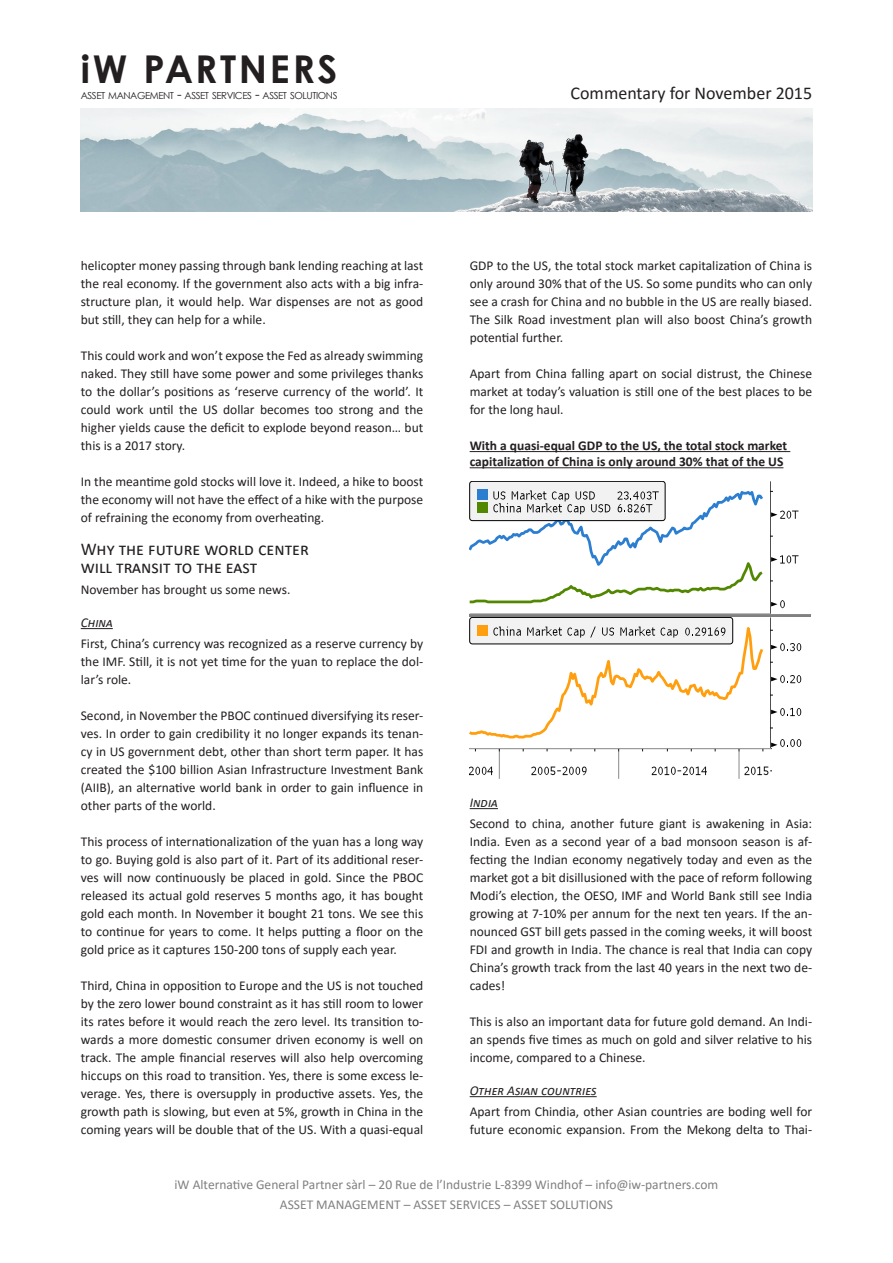
<style>
.page{position:relative;width:893px;height:1263px;background:#fff}
.page>*{position:absolute;margin:0;border:0;box-sizing:border-box;transform-origin:0 0}
.t1{font:700 38.4px "Century Gothic";letter-spacing:.065em;color:#231f20}
.t2{font:18px/18px "Calibri";color:#231f20}
.t3{font:13.5px/18px "Calibri";color:#231f20;text-align:justify}
.t4{font:13.5px/20.4px "Calibri";color:#808080;text-align:center}
.Chart_title{font:700 13.5px/16.2px "Calibri";color:#231f20}
.t5{font:italic 13.5px "Calibri";color:#231f20}
.t6{font:9.75px "Century Gothic";letter-spacing:-.045em;color:#231f20}
.s1{font-style:inherit}
.s2{font-size:13.8px}
</style>
<div class="page">
<img style="left:81px;top:108px;width:731px;height:103px">
<svg style="left:470px;top:808px;width:28px;height:1px"></svg>
<hr style="left:470px;top:1096px;width:127px;height:1px;background:#231f20">
<hr style="left:81px;top:628px;width:32px;height:1px;background:#231f20">
<div style="left:470px;top:481px;width:195px;height:40px;background:#f2f2f2;border-radius:3px"></div>
<div style="left:470px;top:481px;width:196px;height:40px;border:1px solid #000;border-radius:3px"></div>
<hr style="left:470px;top:614px;width:341px;height:3px;background:#808080">
<hr style="left:470px;top:613px;width:341px;height:1px;background:#a0a0a0">
<div style="left:770px;top:481px;width:41px;height:133px;background:#fff"></div>
<hr style="left:770px;top:481px;width:1px;height:133px;background:#000">
<svg style="left:470px;top:487px;width:328px;height:121px"></svg>
<hr style="left:770px;top:617px;width:1px;height:132px;background:#000">
<svg style="left:470px;top:617px;width:331px;height:130px"></svg>
<img style="left:470px;top:748px;width:301px;height:30px">
<hr style="left:470px;top:451px;width:320px;height:1px;background:#231f20">
<hr style="left:470px;top:467px;width:313px;height:1px;background:#231f20">
<h1 class="t1" style="left:81px;top:40px;width:258px"><span class="s1">i</span>W PARTNERS</h1>
<p class="t6" style="left:81px;top:88px;width:258px">ASSET MANAGEMENT <span class="s2">-</span> ASSET SERVICES <span class="s2">-</span> ASSET SOLUTIONS</p>
<h2 class="t2" style="left:570px;top:83px;width:243px">Commentary for November 2015</h2>
<p class="t3" style="left:81px;top:256px;width:344px">helicopter money passing through bank lending reaching at last the real economy. If the government also acts with a big infra&shy;structure plan, it would help. War dispenses are not as good but still, they can help for a while.</p>
<p class="t3" style="left:81px;top:346px;width:344px">This could work and won’t expose the Fed as already swimming naked. They still have some power and some privileges thanks to the dollar’s positions as ‘reserve currency of the world’. It could work until the US dollar becomes too strong and the higher yields cause the deficit to explode beyond reason… but this is a 2017 story.</p>
<p class="t3" style="left:81px;top:472px;width:344px">In the meantime gold stocks will love it. Indeed, a hike to boost the economy will not have the effect of a hike with the purpose of refraining the economy from overheating.</p>
<h2 class="t2" style="left:81px;top:540px;width:230px">Why the future world center will transit to the east</h2>
<p class="t3" style="left:81px;top:580px;width:211px">November has brought us some news.</p>
<h3 class="t5" style="left:81px;top:613px;width:34px">China</h3>
<p class="t3" style="left:81px;top:634px;width:344px">First, China’s currency was recognized as a reserve currency by the IMF. Still, it is not yet time for the yuan to replace the dol&shy;lar’s role.</p>
<p class="t3" style="left:81px;top:706px;width:344px">Second, in November the PBOC continued diversifying its reser&shy;ves. In order to gain credibility it no longer expands its tenan&shy;cy in US government debt, other than short term paper. It has created the $100 billion Asian Infrastructure Investment Bank (AIIB), an alternative world bank in order to gain influence in other parts of the world.</p>
<p class="t3" style="left:81px;top:832px;width:344px">This process of internationalization of the yuan has a long way to go. Buying gold is also part of it. Part of its additional reser&shy;ves will now continuously be placed in gold. Since the PBOC released its actual gold reserves 5 months ago, it has bought gold each month. In November it bought 21 tons. We see this to continue for years to come. It helps putting a floor on the gold price as it captures 150-200 tons of supply each year.</p>
<p class="t3" style="left:81px;top:976px;width:344px">Third, China in opposition to Europe and the US is not touched by the zero lower bound constraint as it has still room to lower its rates before it would reach the zero level. Its transition to&shy;wards a more domestic consumer driven economy is well on track. The ample financial reserves will also help overcoming hiccups on this road to transition. Yes, there is some excess le&shy;verage. Yes, there is oversupply in productive assets. Yes, the growth path is slowing, but even at 5%, growth in China in the coming years will be double that of the US. With a quasi-equal</p>
<p class="t3" style="left:470px;top:256px;width:344px">GDP to the US, the total stock market capitalization of China is only around 30% that of the US. So some pundits who can only see a crash for China and no bubble in the US are really biased.<br>The Silk Road investment plan will also boost China’s growth potential further.</p>
<p class="t3" style="left:470px;top:364px;width:344px">Apart from China falling apart on social distrust, the Chinese market at today’s valuation is still one of the best places to be for the long haul.</p>
<p class="Chart_title" style="left:470px;top:437px;width:319px">With a quasi-equal GDP to the US, the total stock market capitalization of China is only around 30% that of the US</p>
<h3 class="t5" style="left:470px;top:793px;width:30px">India</h3>
<p class="t3" style="left:470px;top:814px;width:344px">Second to china, another future giant is awakening in Asia:<br>India. Even as a second year of a bad monsoon season is af&shy;fecting the Indian economy negatively today and even as the market got a bit disillusioned with the pace of reform following Modi’s election, the OESO, IMF and World Bank still see India growing at 7-10% per annum for the next ten years. If the an&shy;nounced GST bill gets passed in the coming weeks, it will boost FDI and growth in India. The chance is real that India can copy China’s growth track from the last 40 years in the next two de&shy;cades!</p>
<p class="t3" style="left:470px;top:1012px;width:344px">This is also an important data for future gold demand. An Indi&shy;an spends five times as much on gold and silver relative to his income, compared to a Chinese.</p>
<h3 class="t5" style="left:470px;top:1081px;width:128px">Other Asian countries</h3>
<p class="t3" style="left:470px;top:1102px;width:344px">Apart from Chindia, other Asian countries are boding well for future economic expansion. From the Mekong delta to Thai-</p>
<p class="t4" style="left:175px;top:1173px;width:545px">iW Alternative General Partner sàrl – 20 Rue de l’Industrie L-8399 Windhof – info@iw-partners.com<br>ASSET MANAGEMENT – ASSET SERVICES – ASSET SOLUTIONS</p>
</div>
